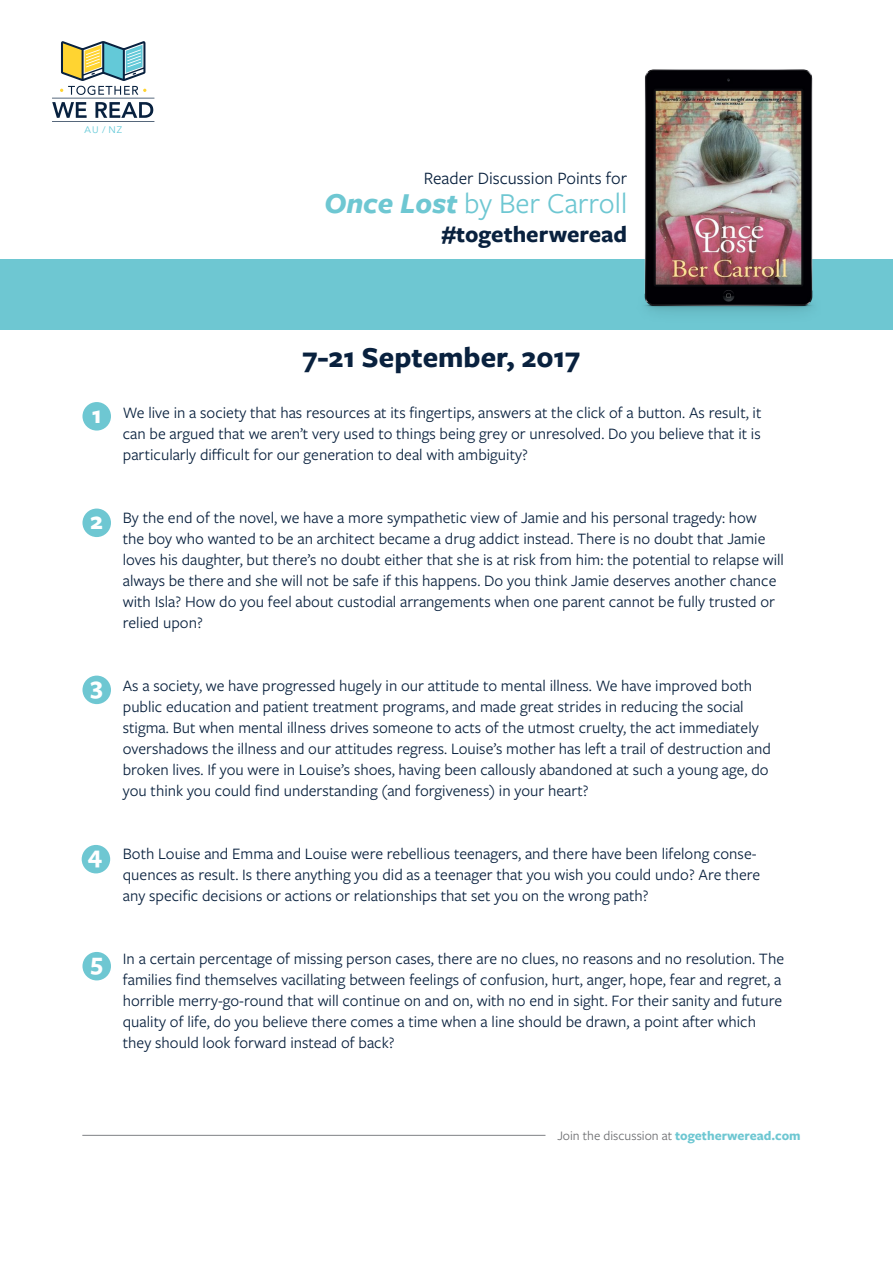
<style>
.page{position:relative;width:893px;height:1263px;background:#fff}
.page>*{position:absolute;margin:0;border:0;box-sizing:border-box;transform-origin:0 0}
.t1{font:30px "Freight Sans Pro";color:#6ec7d2}
.t2{font:700 30px "Freight Sans Pro";color:#09213e}
.t3{font:700 25.5px "Freight Sans Pro";color:#fff}
.t4{font:700 24px "Freight Sans Pro";color:#09213e}
.t5{font:18px "Freight Sans Pro";color:#09213e}
.t6{font:16.5px/21px "Freight Sans Pro";color:#09213e}
.t7{font:13.5px "Freight Sans Pro";color:#6c6d70}
.t8{font:9.45px "Avenir";color:#63c9d8}
.s1{font-weight:700;font-style:italic}
.s2{font-weight:700;color:#6ec7d2}
</style>
<div class="page">
<div style="left:0;top:259px;width:893px;height:71px;background:#6ec7d2"></div>
<div style="left:82px;top:402px;width:29px;height:29px;background:#6ec7d2;border-radius:50%"></div>
<div style="left:82px;top:952px;width:29px;height:28px;background:#6ec7d2;border-radius:50%"></div>
<div style="left:82px;top:676px;width:29px;height:28px;background:#6ec7d2;border-radius:50%"></div>
<div style="left:82px;top:508px;width:29px;height:29px;background:#6ec7d2;border-radius:50%"></div>
<div style="left:82px;top:845px;width:28px;height:28px;background:#6ec7d2;border-radius:50%"></div>
<img style="left:644px;top:69px;width:169px;height:243px">
<hr style="left:82px;top:1135px;width:463px;height:1px;background:#808285">
<svg style="left:52px;top:41px;width:102px;height:81px"></svg>
<p class="t8" style="left:85px;top:124px;width:39px">AU / NZ</p>
<p class="t5" style="left:424px;top:166px;width:205px">Reader Discussion Points for</p>
<p class="t1" style="left:324px;top:183px;width:304px"><span class="s1">Once Lost</span> by Ber Carroll</p>
<p class="t4" style="left:441px;top:218px;width:187px">#togetherweread</p>
<p class="t2" style="left:302px;top:336px;width:279px">7-21 September, 2017</p>
<p class="t3" style="left:92px;top:397px;width:11px">1</p>
<p class="t6" style="left:123px;top:401px;width:640px;text-align:justify">We live in a society that has resources at its fingertips, answers at the click of a button. As result, it can be argued that we aren’t very used to things being grey or unresolved. Do you believe that it is particularly difficult for our generation to deal with ambiguity?</p>
<p class="t3" style="left:90px;top:503px;width:14px">2</p>
<p class="t6" style="left:123px;top:506px;width:663px">By the end of the novel, we have a more sympathetic view of Jamie and his personal tragedy: how<br>the boy who wanted to be an architect became a drug addict instead. There is no doubt that Jamie loves his daughter, but there’s no doubt either that she is at risk from him: the potential to relapse will always be there and she will not be safe if this happens. Do you think Jamie deserves another chance with Isla? How do you feel about custodial arrangements when one parent cannot be fully trusted or relied upon?</p>
<p class="t3" style="left:91px;top:668px;width:14px">3</p>
<p class="t6" style="left:123px;top:674px;width:650px">As a society, we have progressed hugely in our attitude to mental illness. We have improved both public education and patient treatment programs, and made great strides in reducing the social stigma. But when mental illness drives someone to acts of the utmost cruelty, the act immediately overshadows the illness and our attitudes regress. Louise’s mother has left a trail of destruction and broken lives. If you were in Louise’s shoes, having been callously abandoned at such a young age, do you think you could find understanding (and forgiveness) in your heart?</p>
<p class="t3" style="left:87px;top:837px;width:16px">4</p>
<p class="t6" style="left:123px;top:842px;width:639px">Both Louise and Emma and Louise were rebellious teenagers, and there have been lifelong conse&shy;quences as result. Is there anything you did as a teenager that you wish you could undo? Are there any specific decisions or actions or relationships that set you on the wrong path?</p>
<p class="t3" style="left:90px;top:944px;width:14px">5</p>
<p class="t6" style="left:123px;top:947px;width:663px">In a certain percentage of missing person cases, there are no clues, no reasons and no resolution. The families find themselves vacillating between feelings of confusion, hurt, anger, hope, fear and regret, a horrible merry-go-round that will continue on and on, with no end in sight. For their sanity and future quality of life, do you believe there comes a time when a line should be drawn, a point after which they should look forward instead of back?</p>
<p class="t7" style="left:557px;top:1126px;width:245px">Join the discussion at <span class="s2">togetherweread.com</span></p>
</div>
